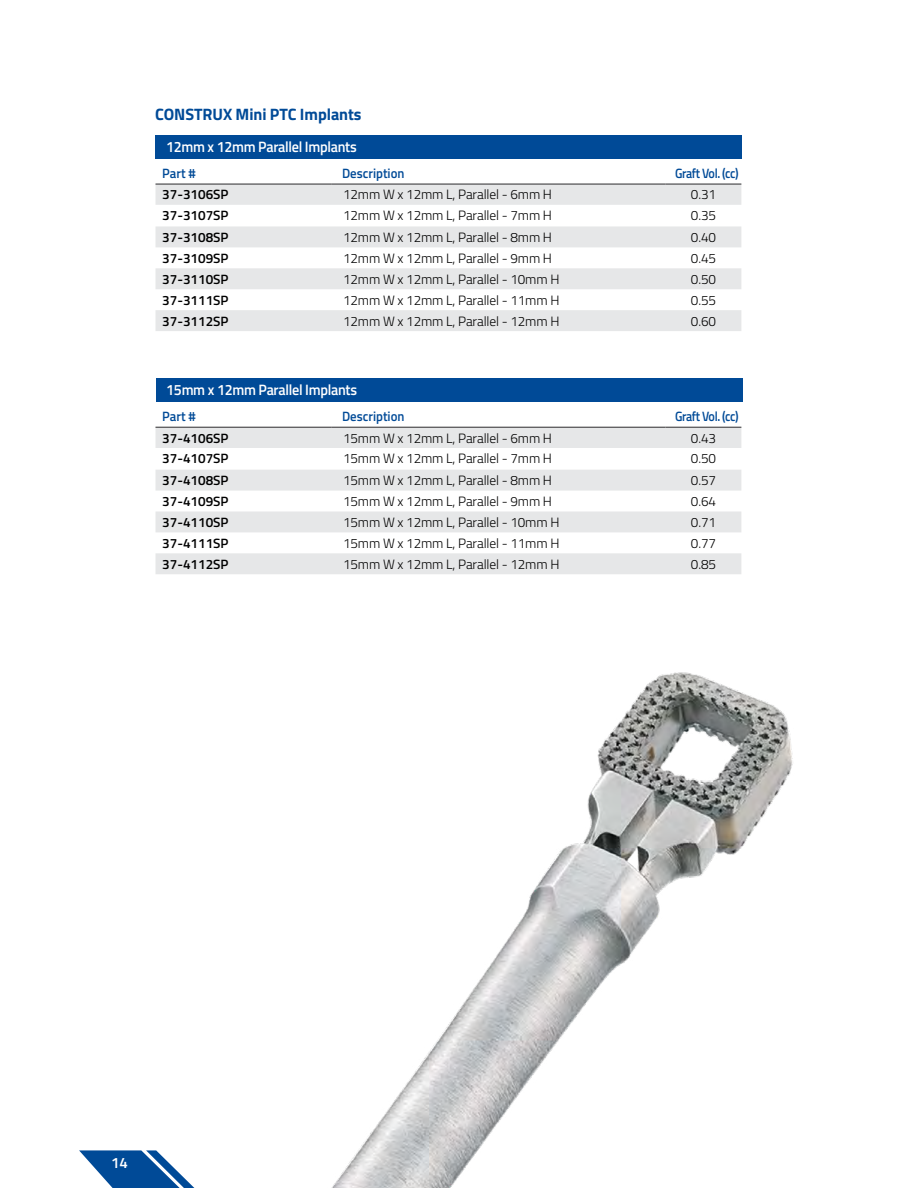
<style>
.page{position:relative;width:918px;height:1188px;background:#fff}
.page>*{position:absolute;margin:0;border:0;box-sizing:border-box;transform-origin:0 0}
.t1{font:700 16.5px "Titillium";letter-spacing:-.005em;color:#004a97}
.t2{font:600 15px "Titillium";letter-spacing:-.02em;color:#fff;scale:.95 1}
.t3{font:600 15px "Titillium";letter-spacing:-.02em;color:#fff}
.t4{font:300 13.5px "Titillium";letter-spacing:-.01em;color:#000}
.t5{font:600 13.5px "Titillium";color:#000}
.t6{font:600 13.5px "Titillium";letter-spacing:-.03em;color:#004a97;scale:.9 1}
.t7{font:600 13.5px "Titillium";color:#004a97;scale:.95 1}
.t8{font:600 13.5px "Titillium";color:#004a97;scale:.96 1}
</style>
<div class="page">
<svg style="left:79px;top:1150px;width:116px;height:38px"></svg>
<img style="left:331px;top:672px;width:462px;height:516px">
<div style="left:156px;top:135px;width:586px;height:24px;background:#004a97"></div>
<div style="left:156px;top:378px;width:586px;height:24px;background:#004a97"></div>
<svg style="left:156px;top:185px;width:585px;height:146px;fill:#e6e7e8"></svg>
<hr style="left:156px;top:184px;width:175px;height:1px;background:#414042">
<hr style="left:331px;top:184px;width:335px;height:1px;background:#414042">
<hr style="left:666px;top:184px;width:75px;height:1px;background:#414042">
<svg style="left:156px;top:428px;width:585px;height:146px;fill:#e6e7e8"></svg>
<hr style="left:156px;top:427px;width:175px;height:1px;background:#414042">
<hr style="left:331px;top:427px;width:335px;height:1px;background:#414042">
<hr style="left:666px;top:427px;width:75px;height:1px;background:#414042">
<p class="t1" style="left:155px;top:102px;width:208px">CONSTRUX Mini PTC Implants</p>
<p class="t2" style="left:166px;top:135px;width:202px">12mm x 12mm Parallel Implants</p>
<p class="t8" style="left:162px;top:163px;width:36px">Part #</p>
<p class="t7" style="left:342px;top:163px;width:67px">Description</p>
<p class="t6" style="left:675px;top:163px;width:72px">Graft Vol. (cc)</p>
<p class="t5" style="left:162px;top:185px;width:68px">37-3106SP</p>
<p class="t4" style="left:343px;top:185px;width:210px">12mm W x 12mm L, Parallel - 6mm H</p>
<p class="t4" style="left:691px;top:185px;width:27px">0.31</p>
<p class="t5" style="left:162px;top:205px;width:68px">37-3107SP</p>
<p class="t4" style="left:343px;top:206px;width:210px">12mm W x 12mm L, Parallel - 7mm H</p>
<p class="t4" style="left:691px;top:206px;width:27px">0.35</p>
<p class="t5" style="left:162px;top:227px;width:68px">37-3108SP</p>
<p class="t4" style="left:343px;top:227px;width:210px">12mm W x 12mm L, Parallel - 8mm H</p>
<p class="t4" style="left:691px;top:227px;width:27px">0.40</p>
<p class="t5" style="left:162px;top:248px;width:68px">37-3109SP</p>
<p class="t4" style="left:343px;top:248px;width:210px">12mm W x 12mm L, Parallel - 9mm H</p>
<p class="t4" style="left:691px;top:248px;width:27px">0.45</p>
<p class="t5" style="left:162px;top:269px;width:68px">37-3110SP</p>
<p class="t4" style="left:343px;top:269px;width:218px">12mm W x 12mm L, Parallel - 10mm H</p>
<p class="t4" style="left:691px;top:269px;width:27px">0.50</p>
<p class="t5" style="left:162px;top:290px;width:68px">37-3111SP</p>
<p class="t4" style="left:343px;top:290px;width:218px">12mm W x 12mm L, Parallel - 11mm H</p>
<p class="t4" style="left:691px;top:290px;width:27px">0.55</p>
<p class="t5" style="left:162px;top:311px;width:68px">37-3112SP</p>
<p class="t4" style="left:343px;top:311px;width:218px">12mm W x 12mm L, Parallel - 12mm H</p>
<p class="t4" style="left:691px;top:311px;width:27px">0.60</p>
<p class="t2" style="left:166px;top:378px;width:202px">15mm x 12mm Parallel Implants</p>
<p class="t8" style="left:162px;top:406px;width:36px">Part #</p>
<p class="t7" style="left:342px;top:406px;width:67px">Description</p>
<p class="t6" style="left:675px;top:406px;width:72px">Graft Vol. (cc)</p>
<p class="t5" style="left:162px;top:428px;width:68px">37-4106SP</p>
<p class="t4" style="left:343px;top:428px;width:210px">15mm W x 12mm L, Parallel - 6mm H</p>
<p class="t4" style="left:691px;top:428px;width:27px">0.43</p>
<p class="t5" style="left:162px;top:449px;width:68px">37-4107SP</p>
<p class="t4" style="left:343px;top:449px;width:210px">15mm W x 12mm L, Parallel - 7mm H</p>
<p class="t4" style="left:691px;top:449px;width:27px">0.50</p>
<p class="t5" style="left:162px;top:470px;width:68px">37-4108SP</p>
<p class="t4" style="left:343px;top:471px;width:210px">15mm W x 12mm L, Parallel - 8mm H</p>
<p class="t4" style="left:691px;top:471px;width:27px">0.57</p>
<p class="t5" style="left:162px;top:491px;width:68px">37-4109SP</p>
<p class="t4" style="left:343px;top:492px;width:210px">15mm W x 12mm L, Parallel - 9mm H</p>
<p class="t4" style="left:691px;top:492px;width:27px">0.64</p>
<p class="t5" style="left:162px;top:512px;width:68px">37-4110SP</p>
<p class="t4" style="left:343px;top:513px;width:218px">15mm W x 12mm L, Parallel - 10mm H</p>
<p class="t4" style="left:691px;top:513px;width:27px">0.71</p>
<p class="t5" style="left:162px;top:533px;width:68px">37-4111SP</p>
<p class="t4" style="left:343px;top:533px;width:218px">15mm W x 12mm L, Parallel - 11mm H</p>
<p class="t4" style="left:691px;top:533px;width:27px">0.77</p>
<p class="t5" style="left:162px;top:554px;width:68px">37-4112SP</p>
<p class="t4" style="left:343px;top:554px;width:218px">15mm W x 12mm L, Parallel - 12mm H</p>
<p class="t4" style="left:691px;top:554px;width:27px">0.85</p>
<p class="t3" style="left:111px;top:1152px;width:18px">14</p>
</div>
